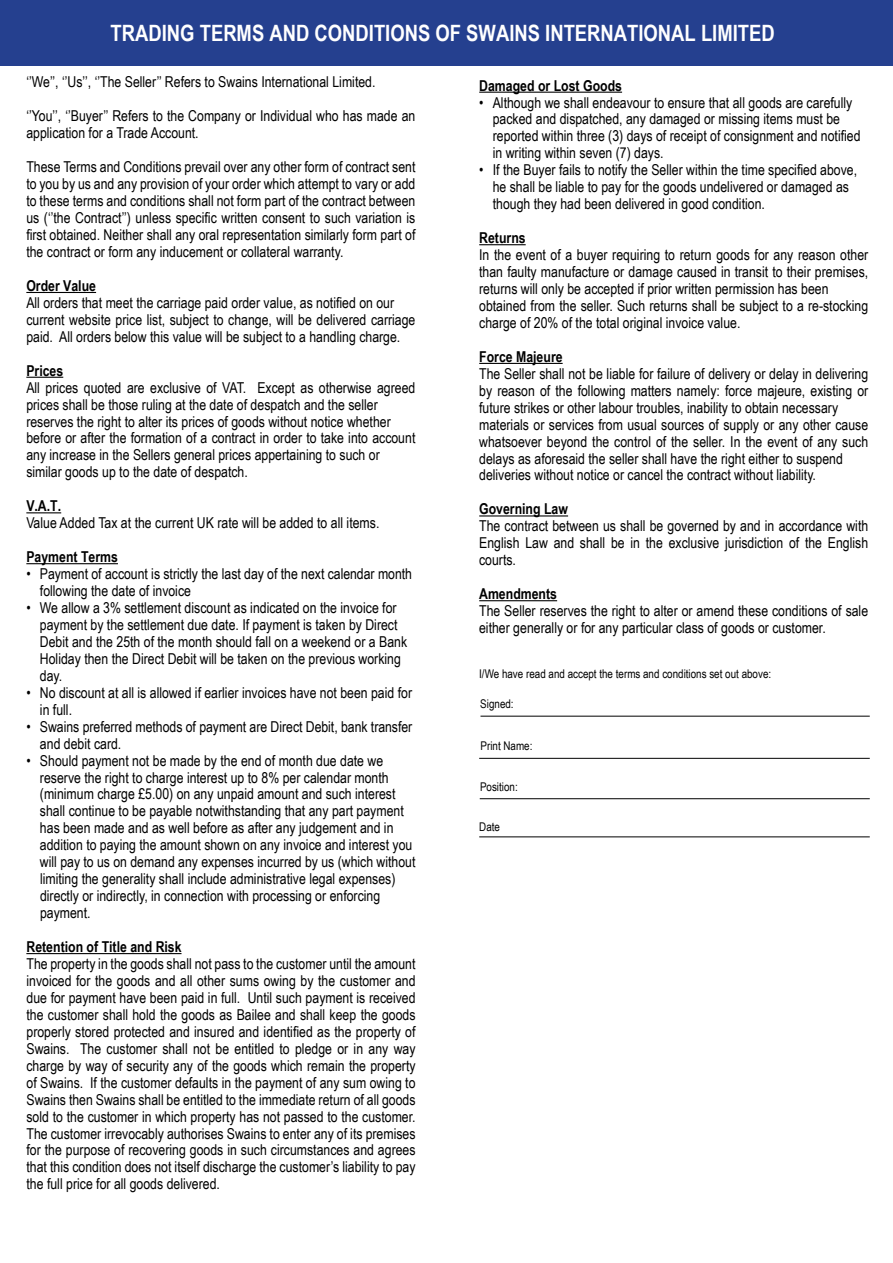
<style>
.page{position:relative;width:893px;height:1263px;background:#fff}
.page>*{position:absolute;margin:0;border:0;box-sizing:border-box;transform-origin:0 0}
.t1{font:700 22.5px "Arial Narrow";color:#fff}
.t2{font:15px/17px "Arial Narrow";color:#000}
.t3{font:700 15px "Arial Narrow";color:#000}
.t4{font:12px "Arial Narrow";color:#000}
</style>
<div class="page">
<hr style="left:26px;top:292px;width:70px;height:1px;background:#000">
<hr style="left:26px;top:377px;width:37px;height:1px;background:#000">
<hr style="left:26px;top:512px;width:35px;height:1px;background:#000">
<hr style="left:26px;top:563px;width:92px;height:1px;background:#000">
<hr style="left:26px;top:953px;width:156px;height:1px;background:#000">
<hr style="left:479px;top:92px;width:143px;height:1px;background:#000">
<hr style="left:479px;top:244px;width:47px;height:1px;background:#000">
<hr style="left:479px;top:363px;width:84px;height:1px;background:#000">
<hr style="left:479px;top:515px;width:89px;height:1px;background:#000">
<hr style="left:479px;top:600px;width:78px;height:1px;background:#000">
<div style="left:0;top:0;width:893px;height:66px;background:#25408f"></div>
<hr style="left:480px;top:716px;width:390px;height:1px;background:#000">
<hr style="left:479px;top:758px;width:391px;height:1px;background:#000">
<hr style="left:479px;top:837px;width:391px;height:1px;background:#000">
<hr style="left:480px;top:798px;width:390px;height:1px;background:#000">
<h1 class="t1" style="left:111px;top:20px;width:666px">TRADING TERMS AND CONDITIONS OF SWAINS INTERNATIONAL LIMITED</h1>
<p class="t2" style="left:26px;top:74px;width:351px">‘’We’’, ‘’Us’’, ‘’The Seller’’ Refers to Swains International Limited.</p>
<p class="t2" style="left:26px;top:108px;width:391px">‘’You’’, ‘’Buyer’’ Refers to the Company or Individual who has made an application for a Trade Account.</p>
<p class="t2" style="left:26px;top:158px;width:391px;text-align:justify">These Terms and Conditions prevail over any other form of contract sent to you by us and any provision of your order which attempt to vary or add to these terms and conditions shall not form part of the contract between us (‘’the Contract’’) unless specific written consent to such variation is first obtained. Neither shall any oral representation similarly form part of the contract or form any inducement or collateral warranty.</p>
<p class="t3" style="left:26px;top:277px;width:71px">Order Value</p>
<p class="t2" style="left:26px;top:294px;width:391px">All orders that meet the carriage paid order value, as notified on our current website price list, subject to change, will be delivered carriage paid. All orders below this value will be subject to a handling charge.</p>
<p class="t3" style="left:26px;top:362px;width:38px">Prices</p>
<p class="t2" style="left:26px;top:379px;width:391px">All prices quoted are exclusive of VAT. Except as otherwise agreed prices shall be those ruling at the date of despatch and the seller reserves the right to alter its prices of goods without notice whether before or after the formation of a contract in order to take into account any increase in the Sellers general prices appertaining to such or similar goods up to the date of despatch.</p>
<p class="t3" style="left:26px;top:497px;width:36px">V.A.T.</p>
<p class="t2" style="left:26px;top:514px;width:355px">Value Added Tax at the current UK rate will be added to all items.</p>
<p class="t3" style="left:26px;top:548px;width:93px">Payment Terms</p>
<p class="t2" style="left:40px;top:565px;width:374px;text-indent:-14px">• Payment of account is strictly the last day of the next calendar month following the date of invoice</p>
<p class="t2" style="left:40px;top:599px;width:369px;text-indent:-14px">• We allow a 3% settlement discount as indicated on the invoice for payment by the settlement due date. If payment is taken by Direct Debit and the 25th of the month should fall on a weekend or a Bank Holiday then the Direct Debit will be taken on the previous working day.</p>
<p class="t2" style="left:40px;top:684px;width:374px;text-indent:-14px">• No discount at all is allowed if earlier invoices have not been paid for in full.</p>
<p class="t2" style="left:40px;top:718px;width:374px;text-indent:-14px">• Swains preferred methods of payment are Direct Debit, bank transfer and debit card.</p>
<p class="t2" style="left:40px;top:752px;width:377px;text-indent:-14px">• Should payment not be made by the end of month due date we reserve the right to charge interest up to 8% per calendar month (minimum charge £5.00) on any unpaid amount and such interest shall continue to be payable notwithstanding that any part payment has been made and as well before as after any judgement and in addition to paying the amount shown on any invoice and interest you will pay to us on demand any expenses incurred by us (which without limiting the generality shall include administrative legal expenses) directly or indirectly, in connection with processing or enforcing payment.</p>
<p class="t3" style="left:26px;top:938px;width:157px">Retention of Title and Risk</p>
<p class="t2" style="left:26px;top:955px;width:391px;text-align:justify">The property in the goods shall not pass to the customer until the amount invoiced for the goods and all other sums owing by the customer and due for payment have been paid in full. Until such payment is received the customer shall hold the goods as Bailee and shall keep the goods properly stored protected and insured and identified as the property of Swains. The customer shall not be entitled to pledge or in any way charge by way of security any of the goods which remain the property of Swains. If the customer defaults in the payment of any sum owing to Swains then Swains shall be entitled to the immediate return of all goods sold to the customer in which property has not passed to the customer.<br>The customer irrevocably authorises Swains to enter any of its premises for the purpose of recovering goods in such circumstances and agrees that this condition does not itself discharge the customer’s liability to pay the full price for all goods delivered.</p>
<p class="t3" style="left:479px;top:77px;width:144px">Damaged or Lost Goods</p>
<p class="t2" style="left:493px;top:94px;width:369px;text-indent:-14px">• Although we shall endeavour to ensure that all goods are carefully packed and dispatched, any damaged or missing items must be reported within three (3) days of receipt of consignment and notified in writing within seven (7) days.</p>
<p class="t2" style="left:493px;top:162px;width:366px;text-indent:-14px">• If the Buyer fails to notify the Seller within the time specified above, he shall be liable to pay for the goods undelivered or damaged as though they had been delivered in good condition.</p>
<p class="t3" style="left:479px;top:229px;width:48px">Returns</p>
<p class="t2" style="left:479px;top:246px;width:391px">In the event of a buyer requiring to return goods for any reason other than faulty manufacture or damage caused in transit to their premises, returns will only be accepted if prior written permission has been obtained from the seller. Such returns shall be subject to a re-stocking charge of 20% of the total original invoice value.</p>
<p class="t3" style="left:479px;top:348px;width:85px">Force Majeure</p>
<p class="t2" style="left:479px;top:365px;width:391px">The Seller shall not be liable for failure of delivery or delay in delivering by reason of the following matters namely: force majeure, existing or future strikes or other labour troubles, inability to obtain necessary materials or services from usual sources of supply or any other cause whatsoever beyond the control of the seller. In the event of any such delays as aforesaid the seller shall have the right either to suspend deliveries without notice or cancel the contract without liability.</p>
<p class="t3" style="left:479px;top:500px;width:90px">Governing Law</p>
<p class="t2" style="left:479px;top:517px;width:391px;text-align:justify">The contract between us shall be governed by and in accordance with English Law and shall be in the exclusive jurisdiction of the English courts.</p>
<p class="t3" style="left:479px;top:585px;width:79px">Amendments</p>
<p class="t2" style="left:479px;top:602px;width:391px">The Seller reserves the right to alter or amend these conditions of sale either generally or for any particular class of goods or customer.</p>
<p class="t4" style="left:479px;top:667px;width:293px">I/We have read and accept the terms and conditions set out above:</p>
<p class="t4" style="left:480px;top:697px;width:35px">Signed:</p>
<p class="t4" style="left:480px;top:739px;width:53px">Print Name:</p>
<p class="t4" style="left:480px;top:779px;width:39px">Position:</p>
<p class="t4" style="left:479px;top:819px;width:22px">Date</p>
</div>
